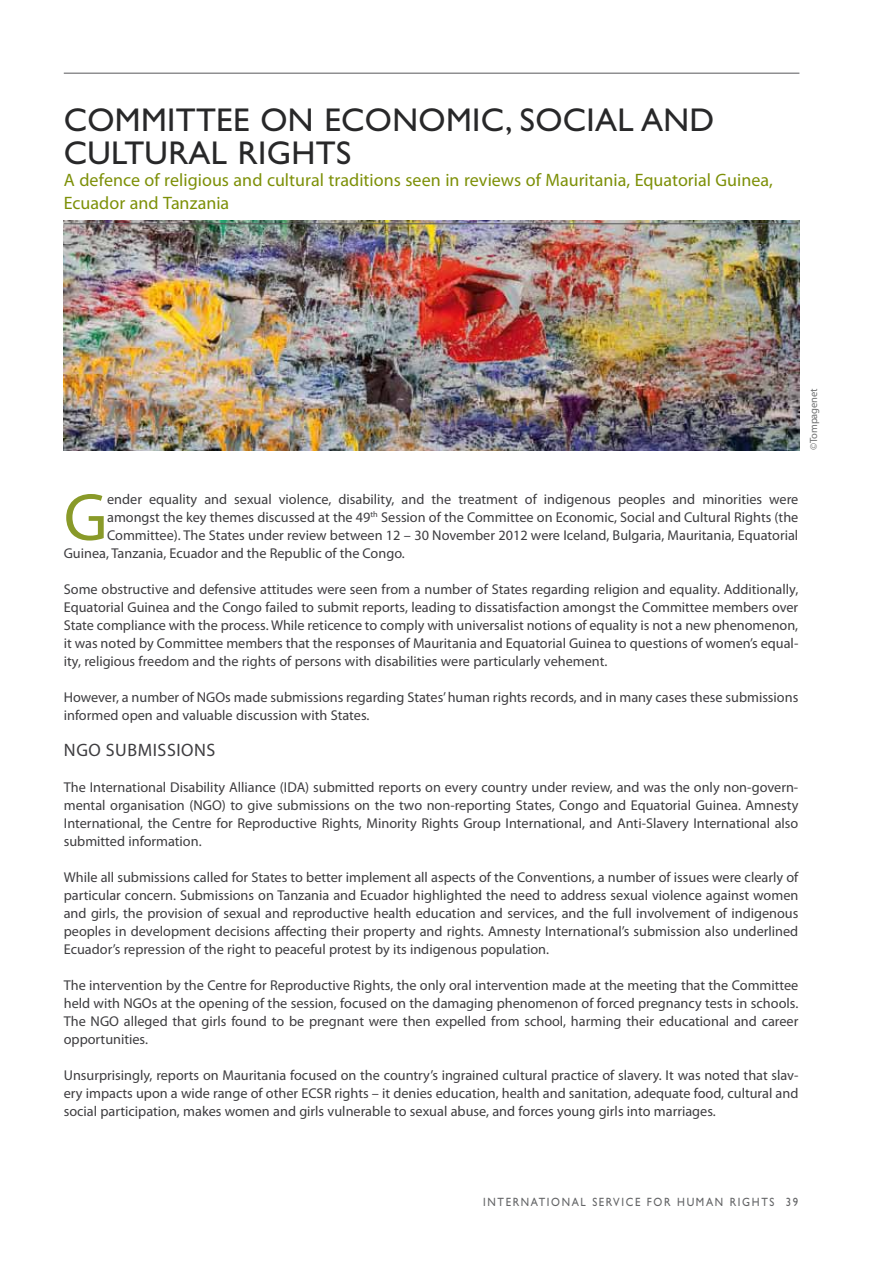
<style>
.page{position:relative;width:893px;height:1263px;background:#fff}
.page>*{position:absolute;margin:0;border:0;box-sizing:border-box;transform-origin:0 0}
.t1{font:67.65px "Myriad Pro";color:#899a29}
.t2{font:33px "Gill Sans";letter-spacing:.01em;color:#282829}
.t3{font:18px/22.5px "Myriad Pro";color:#7d9008}
.t4{font:18px "Myriad Pro";letter-spacing:.03em;color:#3e3d40}
.t5{font:14.25px/18px "Myriad Pro";color:#3e3d40;text-align:justify}
.t6{font:12px "Gill Sans";letter-spacing:.15em;color:#646567;scale:.9 1}
.t7{font:10.5px "Myriad Pro";letter-spacing:-.01em;color:#707172}
</style>
<div class="page">
<hr style="left:64px;top:73px;width:735px;height:1px;background:#58585a">
<img style="left:64px;top:220px;width:735px;height:230px">
<hr style="left:64px;top:223px;width:734px;height:1px;background:#58585a">
<h2 class="t2" style="left:64px;top:100px;width:45px">COMMITTEE</h2>
<h2 class="t2" style="left:260px;top:100px;width:105px">ON ECONOMIC</h2>
<h2 class="t2" style="left:505px;top:100px;width:51px">, SOCIAL</h2>
<h2 class="t2" style="left:641px;top:100px;width:75px">AN D</h2>
<h2 class="t2" style="left:64px;top:133px;width:45px">CULTURAL</h2>
<h2 class="t2" style="left:238px;top:133px;width:40px">RIGHTS</h2>
<p class="t3" style="left:64px;top:169px;width:711px">A defence of religious and cultural traditions seen in reviews of Mauritania, Equatorial Guinea,<br>Ecuador and Tanzania</p>
<p class="t7" style="left:808px;top:450px;width:63px;rotate:-90deg">©Tompagenet</p>
<h1 class="t1" style="left:64px;top:480px;width:45px">G</h1>
<p class="t5" style="left:107px;top:491px;width:693px">ender equality and sexual violence, disability, and the treatment of indigenous peoples and minorities were</p>
<p class="t5" style="left:107px;top:509px;width:693px">amongst the key themes discussed at the 49<sup>th</sup> Session of the Committee on Economic, Social and Cultural Rights (the</p>
<p class="t5" style="left:107px;top:527px;width:693px">Committee). The States under review between 12 – 30 November 2012 were Iceland, Bulgaria, Mauritania, Equatorial</p>
<p class="t5" style="left:64px;top:544px;width:342px">Guinea, Tanzania, Ecuador and the Republic of the Congo.</p>
<p class="t5" style="left:64px;top:580px;width:736px">Some obstructive and defensive attitudes were seen from a number of States regarding religion and equality. Additionally, Equatorial Guinea and the Congo failed to submit reports, leading to dissatisfaction amongst the Committee members over State compliance with the process. While reticence to comply with universalist notions of equality is not a new phenomenon, it was noted by Committee members that the responses of Mauritania and Equatorial Guinea to questions of women’s equal&shy;ity, religious freedom and the rights of persons with disabilities were particularly vehement.</p>
<p class="t5" style="left:64px;top:688px;width:736px">However, a number of NGOs made submissions regarding States’ human rights records, and in many cases these submissions informed open and valuable discussion with States.</p>
<p class="t4" style="left:64px;top:740px;width:75px">NGO Submissions</p>
<p class="t5" style="left:64px;top:779px;width:736px">The International Disability Alliance (IDA) submitted reports on every country under review, and was the only non-govern&shy;mental organisation (NGO) to give submissions on the two non-reporting States, Congo and Equatorial Guinea. Amnesty International, the Centre for Reproductive Rights, Minority Rights Group International, and Anti-Slavery International also submitted information.</p>
<p class="t5" style="left:64px;top:868px;width:736px">While all submissions called for States to better implement all aspects of the Conventions, a number of issues were clearly of particular concern. Submissions on Tanzania and Ecuador highlighted the need to address sexual violence against women and girls, the provision of sexual and reproductive health education and services, and the full involvement of indigenous peoples in development decisions affecting their property and rights. Amnesty International’s submission also underlined Ecuador’s repression of the right to peaceful protest by its indigenous population.</p>
<p class="t5" style="left:64px;top:976px;width:736px">The intervention by the Centre for Reproductive Rights, the only oral intervention made at the meeting that the Committee held with NGOs at the opening of the session, focused on the damaging phenomenon of forced pregnancy tests in schools.<br>The NGO alleged that girls found to be pregnant were then expelled from school, harming their educational and career opportunities.</p>
<p class="t5" style="left:64px;top:1066px;width:736px">Unsurprisingly, reports on Mauritania focused on the country’s ingrained cultural practice of slavery. It was noted that slav&shy;ery impacts upon a wide range of other ECSR rights – it denies education, health and sanitation, adequate food, cultural and social participation, makes women and girls vulnerable to sexual abuse, and forces young girls into marriages.</p>
<p class="t6" style="left:483px;top:1195px;width:352px">INTERNATIONAL SERVICE FOR HUMAN RIGHTS 39</p>
</div>
